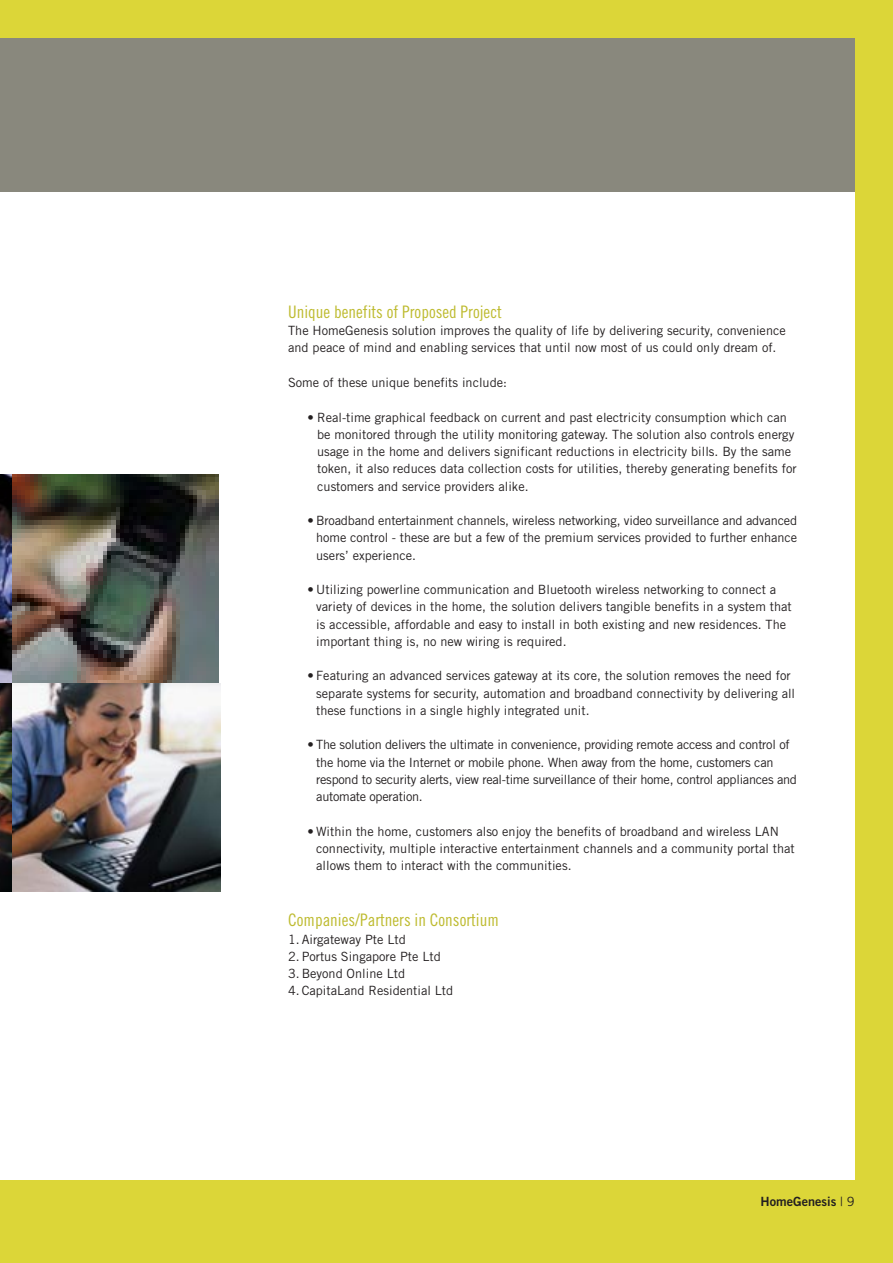
<style>
.page{position:relative;width:893px;height:1263px;background:#dcd638}
.page>*{position:absolute;margin:0;border:0;box-sizing:border-box;transform-origin:0 0}
.t1{font:17.25px "Trade Gothic Cond Eighteen";color:#bebb30}
.t2{font:12.75px/17.2px "Trade Gothic";color:#231f20}
.t3{font:12.75px/17.2px "Trade Gothic";letter-spacing:-.02em;color:#231f20}
.t4{font:12.75px "Trade Gothic Bold Two";color:#231f20}
.s1{font-family:"Trade Gothic"}
</style>
<div class="page">
<div style="left:0;top:38px;width:855px;height:1142px;background:#fff"></div>
<div style="left:0;top:38px;width:855px;height:154px;background:#89887d"></div>
<img style="left:0;top:474px;width:218px;height:209px">
<img style="left:0;top:683px;width:221px;height:209px">
<h1 class="t1" style="left:288px;top:305px;width:215px">Unique benefits of Proposed Project</h1>
<p class="t2" style="left:288px;top:323px;width:499px">The HomeGenesis solution improves the quality of life by delivering security, convenience and peace of mind and enabling services that until now most of us could only dream of.</p>
<p class="t2" style="left:288px;top:375px;width:220px">Some of these unique benefits include:</p>
<p class="t2" style="left:317px;top:409px;width:481px;text-indent:-10px">• Real-time graphical feedback on current and past electricity consumption which can be monitored through the utility monitoring gateway. The solution also controls energy usage in the home and delivers significant reductions in electricity bills. By the same token, it also reduces data collection costs for utilities, thereby generating benefits for customers and service providers alike.</p>
<p class="t2" style="left:316px;top:513px;width:482px;text-align:justify;text-indent:-9px">• Broadband entertainment channels, wireless networking, video surveillance and advanced home control - these are but a few of the premium services provided to further enhance users’ experience.</p>
<p class="t2" style="left:316px;top:582px;width:477px;text-indent:-9px">• Utilizing powerline communication and Bluetooth wireless networking to connect a variety of devices in the home, the solution delivers tangible benefits in a system that is accessible, affordable and easy to install in both existing and new residences. The important thing is, no new wiring is required.</p>
<p class="t2" style="left:316px;top:668px;width:480px;text-indent:-9px">• Featuring an advanced services gateway at its core, the solution removes the need for separate systems for security, automation and broadband connectivity by delivering all these functions in a single highly integrated unit.</p>
<p class="t3" style="left:316px;top:737px;width:482px;text-indent:-9px">• The solution delivers the ultimate in convenience, providing remote access and control of the home via the Internet or mobile phone. When away from the home, customers can respond to security alerts, view real-time surveillance of their home, control appliances and automate operation.</p>
<p class="t2" style="left:316px;top:823px;width:480px;text-indent:-9px">• Within the home, customers also enjoy the benefits of broadband and wireless LAN connectivity, multiple interactive entertainment channels and a community portal that allows them to interact with the communities.</p>
<h1 class="t1" style="left:288px;top:914px;width:212px">Companies/Partners in Consortium</h1>
<p class="t2" style="left:288px;top:931px;width:167px">1.Airgateway Pte Ltd<br>2.Portus Singapore Pte Ltd<br>3.Beyond Online Ltd<br>4.CapitaLand Residential Ltd</p>
<p class="t4" style="left:761px;top:1196px;width:96px">HomeGenesis <span class="s1">| 9</span></p>
</div>
